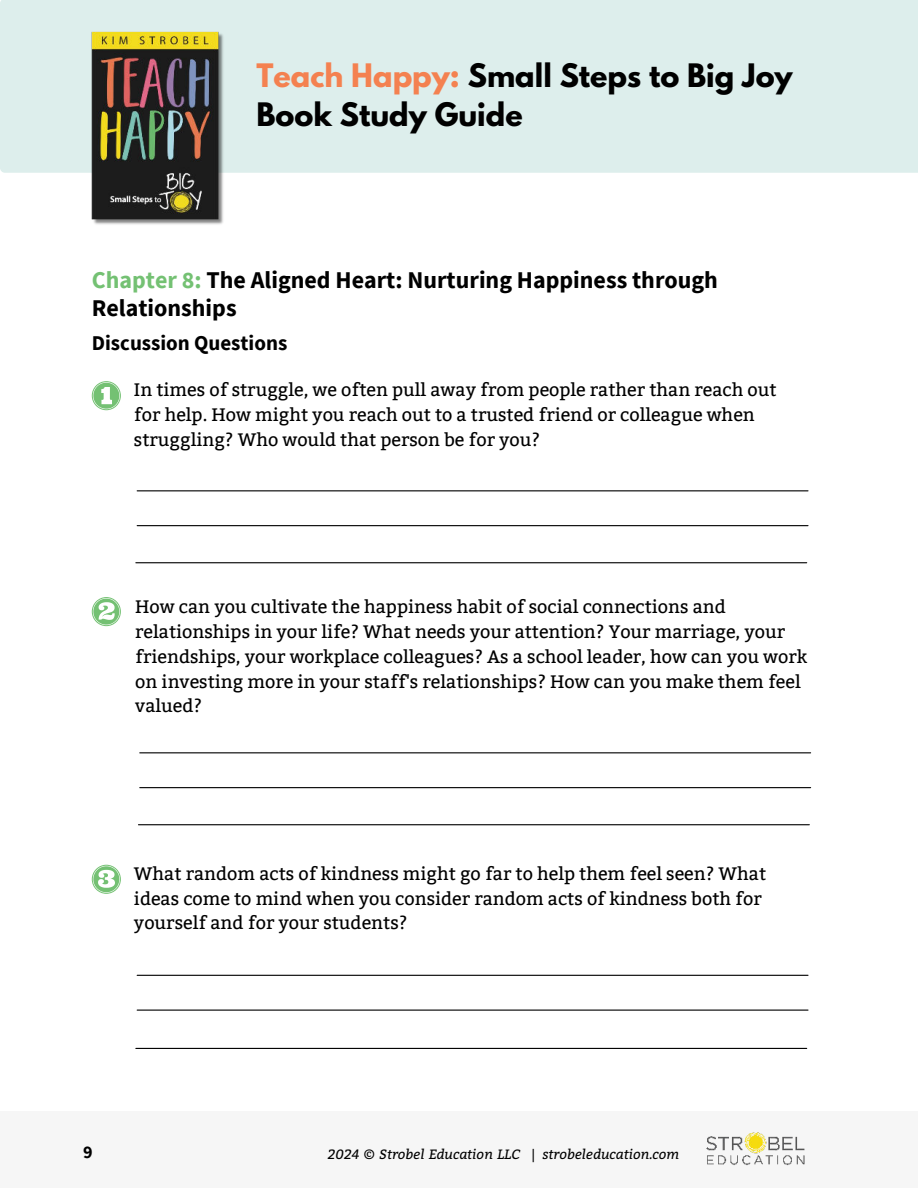
<style>
.page{position:relative;width:918px;height:1188px;background:#fff}
.page>*{position:absolute;margin:0;border:0;box-sizing:border-box;transform-origin:0 0}
.t1{font:700 28.65px/39.3px "League Spartan";color:#000}
.t2{font:700 24px/28.2px "Source Sans Pro";color:#000}
.t3{font:700 21px "Source Sans Pro";color:#000}
.t4{font:18px/24.8px "Bitter";color:#000}
.t5{font:700 18px "Source Sans Pro";color:#000}
.t6{font:italic 13.5px "Bitter";color:#000}
.s1{color:#f48150}
.s2{color:#74c173}
.s3{font-style:normal}
</style>
<div class="page">
<svg style="left:92px;top:381px;width:29px;height:29px"></svg>
<svg style="left:92px;top:597px;width:29px;height:29px"></svg>
<svg style="left:92px;top:865px;width:29px;height:29px"></svg>
<hr style="left:138px;top:824px;width:671px;height:1px;background:#000">
<hr style="left:140px;top:752px;width:671px;height:1px;background:#000">
<hr style="left:140px;top:787px;width:671px;height:1px;background:#000">
<hr style="left:136px;top:1048px;width:671px;height:1px;background:#000">
<hr style="left:137px;top:975px;width:671px;height:1px;background:#000">
<hr style="left:137px;top:1010px;width:671px;height:1px;background:#000">
<hr style="left:136px;top:562px;width:671px;height:1px;background:#000">
<hr style="left:137px;top:490px;width:671px;height:1px;background:#000">
<hr style="left:137px;top:525px;width:671px;height:1px;background:#000">
<div style="left:0;top:1111px;width:918px;height:77px;background:#f6f6f6"></div>
<img style="left:706px;top:1132px;width:99px;height:34px">
<div style="left:0;top:0;width:918px;height:173px;background:#ddeeec"></div>
<img style="left:92px;top:29px;width:133px;height:196px">
<h1 class="t1" style="left:257px;top:55px;width:538px"><span class="s1">Teach Happy:</span> Small Steps to Big Joy<br>Book Study Guide</h1>
<h2 class="t2" style="left:92px;top:265px;width:628px"><span class="s2">Chapter 8:</span> The Aligned Heart: Nurturing Happiness through<br>Relationships</h2>
<p class="t3" style="left:92px;top:328px;width:197px">Discussion Questions</p>
<p class="t4" style="left:134px;top:378px;width:644px">In times of struggle, we often pull away from people rather than reach out for help. How might you reach out to a trusted friend or colleague when struggling? Who would that person be for you?</p>
<p class="t4" style="left:135px;top:595px;width:674px">How can you cultivate the happiness habit of social connections and relationships in your life? What needs your attention? Your marriage, your friendships, your workplace colleagues? As a school leader, how can you work on investing more in your staff's relationships? How can you make them feel valued?</p>
<p class="t4" style="left:134px;top:861px;width:634px">What random acts of kindness might go far to help them feel seen? What ideas come to mind when you consider random acts of kindness both for yourself and for your students?</p>
<p class="t5" style="left:83px;top:1140px;width:11px">9</p>
<p class="t6" style="left:328px;top:1144px;width:353px">2024 © Strobel Education LLC <span class="s3">|</span> strobeleducation.com</p>
</div>
